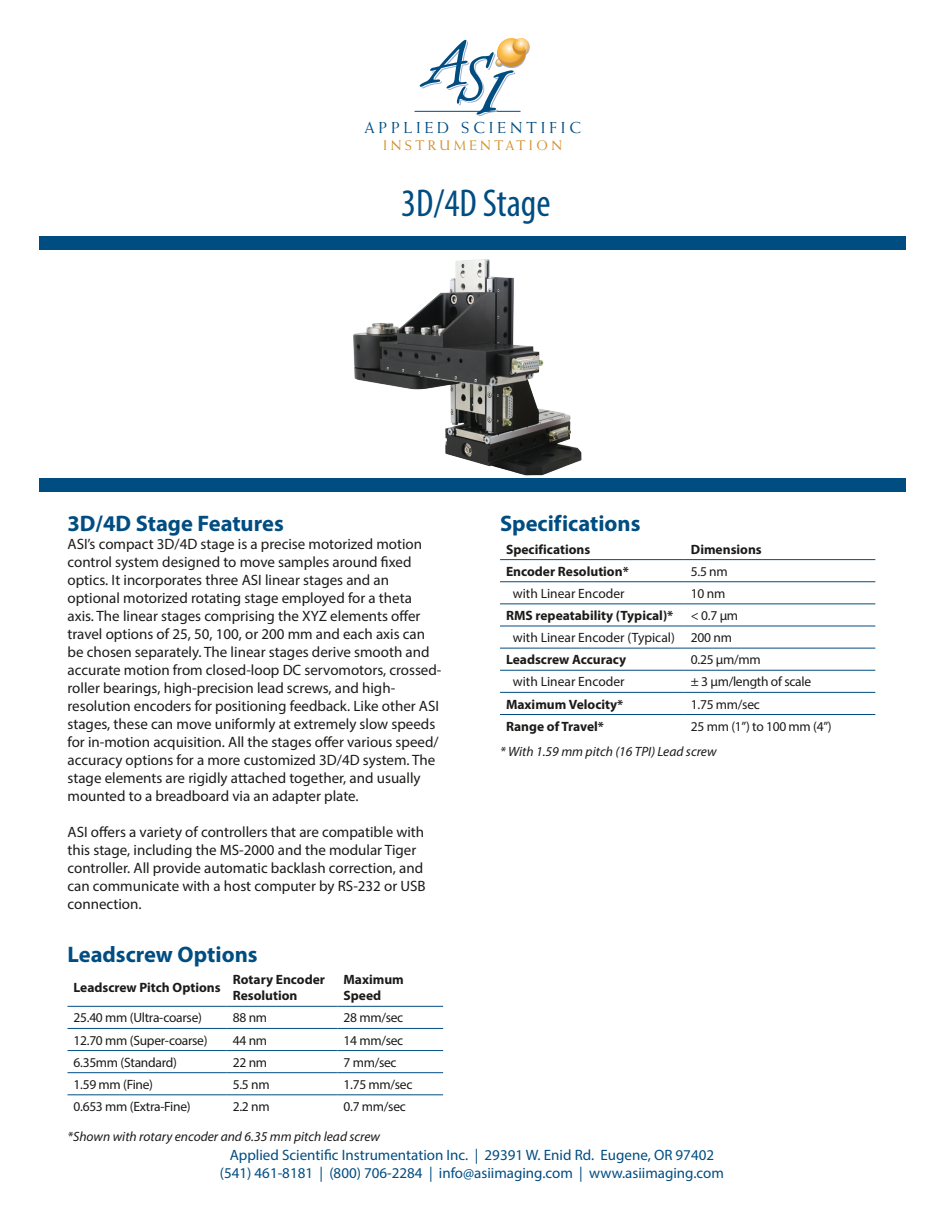
<style>
.page{position:relative;width:945px;height:1215px;background:#fff}
.page>*{position:absolute;margin:0;border:0;box-sizing:border-box;transform-origin:0 0}
.t1{font:condensed 39px "Myriad Pro";color:#004d82}
.t2{font:700 22.5px "Myriad Pro";color:#004d82}
.t3{font:15.9px "Weiss Std";letter-spacing:.25em;color:#004d82}
.t4{font:15px/18px "Myriad Pro";color:#1c1b1a}
.t5{font:15px/18px "Myriad Pro";color:#004d82;text-align:center}
.t6{font:13.8px "Weiss Std";letter-spacing:.25em;color:#d28d24}
.t7{font:13.5px "Myriad Pro";letter-spacing:-.02em;color:#1c1b1a}
.t8{font:700 13.5px/16.2px "Myriad Pro";color:#1c1b1a}
.t9{font:italic 13.5px "Myriad Pro";color:#1c1b1a}
.t10{font:13.5px/22.2px "Myriad Pro";color:#1c1b1a}
</style>
<div class="page">
<hr style="left:415px;top:111px;width:106px;height:1px;background:#004d82">
<svg style="left:420px;top:38px;width:110px;height:79px"></svg>
<hr style="left:68px;top:1006px;width:159px;height:1px;background:#004d82">
<hr style="left:227px;top:1006px;width:111px;height:1px;background:#004d82">
<hr style="left:338px;top:1006px;width:105px;height:1px;background:#004d82">
<hr style="left:68px;top:1028px;width:159px;height:1px;background:#004d82">
<hr style="left:227px;top:1028px;width:111px;height:1px;background:#004d82">
<hr style="left:338px;top:1028px;width:105px;height:1px;background:#004d82">
<hr style="left:68px;top:1050px;width:159px;height:1px;background:#004d82">
<hr style="left:227px;top:1050px;width:111px;height:1px;background:#004d82">
<hr style="left:338px;top:1050px;width:105px;height:1px;background:#004d82">
<hr style="left:68px;top:1072px;width:159px;height:1px;background:#004d82">
<hr style="left:227px;top:1072px;width:111px;height:1px;background:#004d82">
<hr style="left:338px;top:1072px;width:105px;height:1px;background:#004d82">
<hr style="left:68px;top:1095px;width:159px;height:1px;background:#004d82">
<hr style="left:227px;top:1095px;width:111px;height:1px;background:#004d82">
<hr style="left:338px;top:1095px;width:105px;height:1px;background:#004d82">
<img style="left:353px;top:259px;width:229px;height:217px">
<div style="left:39px;top:237px;width:867px;height:13px;background:#004d82"></div>
<div style="left:39px;top:478px;width:867px;height:14px;background:#004d82"></div>
<hr style="left:500px;top:559px;width:185px;height:1px;background:#004d82">
<hr style="left:685px;top:559px;width:190px;height:1px;background:#004d82">
<hr style="left:500px;top:581px;width:185px;height:1px;background:#004d82">
<hr style="left:685px;top:581px;width:190px;height:1px;background:#004d82">
<hr style="left:500px;top:604px;width:185px;height:1px;background:#004d82">
<hr style="left:685px;top:604px;width:190px;height:1px;background:#004d82">
<hr style="left:500px;top:626px;width:185px;height:1px;background:#004d82">
<hr style="left:685px;top:626px;width:190px;height:1px;background:#004d82">
<hr style="left:500px;top:648px;width:185px;height:1px;background:#004d82">
<hr style="left:685px;top:648px;width:190px;height:1px;background:#004d82">
<hr style="left:500px;top:670px;width:185px;height:1px;background:#004d82">
<hr style="left:685px;top:670px;width:190px;height:1px;background:#004d82">
<hr style="left:500px;top:692px;width:185px;height:1px;background:#004d82">
<hr style="left:685px;top:692px;width:190px;height:1px;background:#004d82">
<hr style="left:500px;top:714px;width:185px;height:1px;background:#004d82">
<hr style="left:685px;top:714px;width:190px;height:1px;background:#004d82">
<p class="t3" style="left:364px;top:119px;width:218px">APPLIED SCIENTIFIC</p>
<p class="t6" style="left:383px;top:137px;width:180px">INSTRUMENTATION</p>
<h1 class="t1" style="left:401px;top:179px;width:151px">3D/4D Stage</h1>
<h2 class="t2" style="left:68px;top:509px;width:218px">3D/4D Stage Features</h2>
<p class="t4" style="left:68px;top:535px;width:376px">ASI’s compact 3D/4D stage is a precise motorized motion control system designed to move samples around fixed optics. It incorporates three ASI linear stages and an optional motorized rotating stage employed for a theta axis. The linear stages comprising the XYZ elements offer travel options of 25, 50, 100, or 200 mm and each axis can be chosen separately. The linear stages derive smooth and accurate motion from closed-loop DC servomotors, crossed&shy;roller bearings, high-precision lead screws, and high&shy;resolution encoders for positioning feedback. Like other ASI stages, these can move uniformly at extremely slow speeds for in-motion acquisition. All the stages offer various speed/ accuracy options for a more customized 3D/4D system. The stage elements are rigidly attached together, and usually mounted to a breadboard via an adapter plate.</p>
<p class="t4" style="left:68px;top:823px;width:360px">ASI offers a variety of controllers that are compatible with this stage, including the MS-2000 and the modular Tiger controller. All provide automatic backlash correction, and can communicate with a host computer by RS-232 or USB connection.</p>
<h2 class="t2" style="left:68px;top:940px;width:192px">Leadscrew Options</h2>
<p class="t8" style="left:74px;top:979px;width:149px">Leadscrew Pitch Options</p>
<p class="t8" style="left:233px;top:971px;width:94px">Rotary Encoder<br>Resolution</p>
<p class="t8" style="left:344px;top:971px;width:62px">Maximum<br>Speed</p>
<p class="t7" style="left:74px;top:1010px;width:130px">25.40 mm (Ultra-coarse)</p>
<p class="t7" style="left:233px;top:1010px;width:36px">88 nm</p>
<p class="t7" style="left:344px;top:1010px;width:61px">28 mm/sec</p>
<p class="t7" style="left:74px;top:1032px;width:136px">12.70 mm (Super-coarse)</p>
<p class="t7" style="left:233px;top:1032px;width:36px">44 nm</p>
<p class="t7" style="left:344px;top:1032px;width:61px">14 mm/sec</p>
<p class="t7" style="left:74px;top:1054px;width:105px">6.35mm (Standard)</p>
<p class="t7" style="left:233px;top:1054px;width:36px">22 nm</p>
<p class="t7" style="left:344px;top:1054px;width:55px">7 mm/sec</p>
<p class="t7" style="left:74px;top:1076px;width:81px">1.59 mm (Fine)</p>
<p class="t7" style="left:233px;top:1076px;width:38px">5.5 nm</p>
<p class="t7" style="left:344px;top:1076px;width:71px">1.75 mm/sec</p>
<p class="t7" style="left:74px;top:1098px;width:119px">0.653 mm (Extra-Fine)</p>
<p class="t7" style="left:233px;top:1098px;width:38px">2.2 nm</p>
<p class="t7" style="left:344px;top:1098px;width:64px">0.7 mm/sec</p>
<p class="t9" style="left:68px;top:1128px;width:314px">*Shown with rotary encoder and 6.35 mm pitch lead screw</p>
<h2 class="t2" style="left:500px;top:509px;width:142px">Specifications</h2>
<p class="t8" style="left:506px;top:541px;width:86px">Specifications</p>
<p class="t8" style="left:691px;top:541px;width:72px">Dimensions</p>
<p class="t8" style="left:506px;top:563px;width:124px">Encoder Resolution*</p>
<p class="t7" style="left:691px;top:563px;width:38px">5.5 nm</p>
<p class="t10" style="left:513px;top:582px;width:113px">with Linear Encoder</p>
<p class="t7" style="left:691px;top:585px;width:36px">10 nm</p>
<p class="t8" style="left:506px;top:607px;width:169px">RMS repeatability (Typical)*</p>
<p class="t10" style="left:513px;top:604px;width:227px;text-indent:178px">&lt; 0.7 μm with Linear Encoder (Typical) 200 nm</p>
<p class="t8" style="left:506px;top:651px;width:122px">Leadscrew Accuracy</p>
<p class="t7" style="left:691px;top:651px;width:71px">0.25 μm/mm</p>
<p class="t10" style="left:513px;top:671px;width:113px">with Linear Encoder</p>
<p class="t7" style="left:691px;top:674px;width:122px">± 3 μm/length of scale</p>
<p class="t8" style="left:506px;top:695px;width:119px">Maximum Velocity*</p>
<p class="t7" style="left:691px;top:696px;width:71px">1.75 mm/sec</p>
<p class="t8" style="left:506px;top:718px;width:100px">Range of Travel*</p>
<p class="t7" style="left:691px;top:718px;width:142px">25 mm (1”) to 100 mm (4”)</p>
<p class="t9" style="left:500px;top:743px;width:218px">* With 1.59 mm pitch (16 TPI) Lead screw</p>
<p class="t5" style="left:220px;top:1146px;width:506px">Applied Scientific Instrumentation Inc. | 29391 W. Enid Rd. Eugene, OR 97402 (541) 461-8181 | (800) 706-2284 | info@asiimaging.com | www.asiimaging.com</p>
</div>
